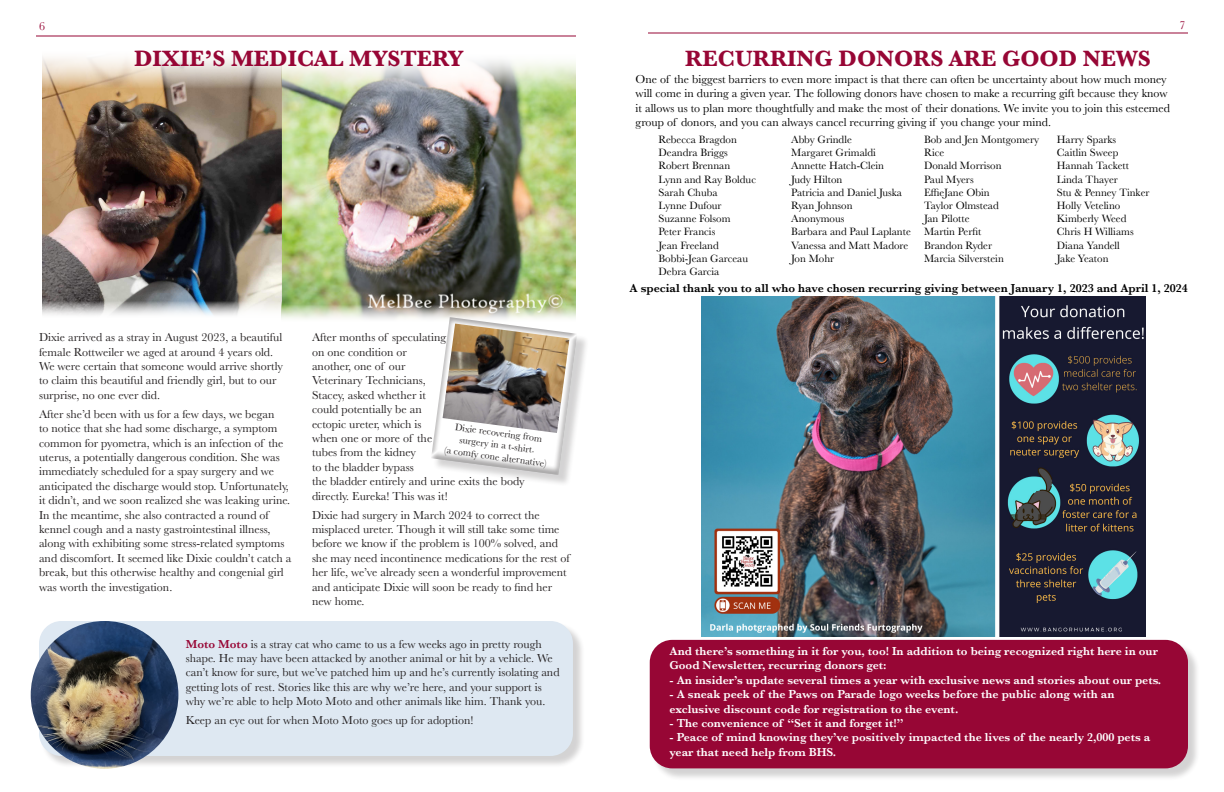
<style>
.page{position:relative;width:1224px;height:792px;background:#fff}
.page>*{position:absolute;margin:0;border:0;box-sizing:border-box;transform-origin:0 0}
.t1{font:700 23px "Baskerville";color:#970635}
.t2{font:12px/14.4px "Baskerville";color:#231f20}
.t3{font:600 12px/14.4px "Baskerville";color:#fff}
.t4{font:12px/14.4px "Baskerville";color:#000}
.t5{font:600 12px "Baskerville";color:#000}
.t6{font:12px "Baskerville";color:#970635}
.t7{font:11px/13.2px "Baskerville";color:#000}
.t8{font:10px/12px "Baskerville";color:#231f20;text-align:center}
.s1{font-weight:600;color:#970635}
</style>
<div class="page">
<img style="left:282px;top:60px;width:293px;height:259px">
<img style="left:42px;top:57px;width:240px;height:262px">
<hr style="left:36px;top:36px;width:540px;height:1px;background:#970635">
<hr style="left:648px;top:32px;width:540px;height:2px;background:#970635">
<div style="left:41px;top:622px;width:545px;height:147px;background:#231f20;opacity:.2"></div>
<div style="left:39px;top:621px;width:534px;height:135px;background:#dee8f2;border-radius:22px"></div>
<div style="left:433px;top:319px;width:156px;height:168px;background:#231f20;opacity:.2"></div>
<svg style="left:430px;top:316px;width:149px;height:160px"></svg>
<img style="left:443px;top:324px;width:126px;height:109px">
<img style="left:31px;top:621px;width:147px;height:148px;border-radius:74px">
<img style="left:702px;top:297px;width:443px;height:339px">
<div style="left:651px;top:641px;width:550px;height:140px;background:#231f20;opacity:.2"></div>
<div style="left:650px;top:640px;width:538px;height:128px;background:#970635;border-radius:23px"></div>
<p class="t6" style="left:39px;top:18px;width:7px">6</p>
<p class="t6" style="left:1180px;top:17px;width:7px">7</p>
<p class="t1" style="left:134px;top:43px;width:331px">DIXIE’S MEDICAL MYSTERY</p>
<p class="t1" style="left:685px;top:43px;width:467px">RECURRING DONORS ARE GOOD NEWS</p>
<p class="t4" style="left:636px;top:72px;width:536px">One of the biggest barriers to even more impact is that there can often be uncertainty about how much money will come in during a given year. The following donors have chosen to make a recurring gift because they know it allows us to plan more thoughtfully and make the most of their donations. We invite you to join this esteemed group of donors, and you can always cancel recurring giving if you change your mind.</p>
<p class="t7" style="left:659px;top:133px;width:80px">Rebecca Bragdon</p>
<p class="t7" style="left:659px;top:146px;width:71px">Deandra Briggs</p>
<p class="t7" style="left:659px;top:159px;width:73px">Robert Brennan</p>
<p class="t7" style="left:659px;top:173px;width:99px">Lynn and Ray Bolduc</p>
<p class="t7" style="left:659px;top:186px;width:61px">Sarah Chuba</p>
<p class="t7" style="left:659px;top:199px;width:65px">Lynne Dufour</p>
<p class="t7" style="left:659px;top:212px;width:73px">Suzanne Folsom</p>
<p class="t7" style="left:659px;top:225px;width:58px">Peter Francis</p>
<p class="t7" style="left:659px;top:239px;width:62px">Jean Freeland</p>
<p class="t7" style="left:659px;top:252px;width:91px">Bobbi-Jean Garceau</p>
<p class="t7" style="left:659px;top:265px;width:62px">Debra Garcia</p>
<p class="t7" style="left:791px;top:133px;width:62px">Abby Grindle</p>
<p class="t7" style="left:791px;top:146px;width:86px">Margaret Grimaldi</p>
<p class="t7" style="left:791px;top:159px;width:94px">Annette Hatch-Clein</p>
<p class="t7" style="left:791px;top:173px;width:53px">Judy Hilton</p>
<p class="t7" style="left:791px;top:186px;width:112px">Patricia and Daniel Juska</p>
<p class="t7" style="left:791px;top:199px;width:63px">Ryan Johnson</p>
<p class="t7" style="left:791px;top:212px;width:55px">Anonymous</p>
<p class="t7" style="left:791px;top:225px;width:121px">Barbara and Paul Laplante</p>
<p class="t7" style="left:791px;top:239px;width:119px">Vanessa and Matt Madore</p>
<p class="t7" style="left:791px;top:252px;width:45px">Jon Mohr</p>
<p class="t7" style="left:1057px;top:133px;width:61px">Harry Sparks</p>
<p class="t7" style="left:1057px;top:146px;width:63px">Caitlin Sweep</p>
<p class="t7" style="left:1057px;top:159px;width:74px">Hannah Tackett</p>
<p class="t7" style="left:1057px;top:173px;width:63px">Linda Thayer</p>
<p class="t7" style="left:1057px;top:186px;width:94px">Stu &amp; Penney Tinker</p>
<p class="t7" style="left:1057px;top:199px;width:65px">Holly Vetelino</p>
<p class="t7" style="left:1057px;top:212px;width:71px">Kimberly Weed</p>
<p class="t7" style="left:1057px;top:225px;width:78px">Chris H Williams</p>
<p class="t7" style="left:1057px;top:239px;width:65px">Diana Yandell</p>
<p class="t7" style="left:1057px;top:252px;width:53px">Jake Yeaton</p>
<p class="t7" style="left:924px;top:133px;width:117px">Bob and Jen Montgomery<br>Rice</p>
<p class="t7" style="left:924px;top:159px;width:79px">Donald Morrison</p>
<p class="t7" style="left:924px;top:173px;width:51px">Paul Myers</p>
<p class="t7" style="left:924px;top:186px;width:67px">EffieJane Obin</p>
<p class="t7" style="left:924px;top:199px;width:76px">Taylor Olmstead</p>
<p class="t7" style="left:924px;top:212px;width:47px">Jan Pilotte</p>
<p class="t7" style="left:924px;top:225px;width:59px">Martin Perfit</p>
<p class="t7" style="left:924px;top:239px;width:70px">Brandon Ryder</p>
<p class="t7" style="left:924px;top:252px;width:81px">Marcia Silverstein</p>
<p class="t2" style="left:39px;top:330px;width:246px">Dixie arrived as a stray in August 2023, a beautiful female Rottweiler we aged at around 4 years old.<br>We were certain that someone would arrive shortly to claim this beautiful and friendly girl, but to our surprise, no one ever did.</p>
<p class="t2" style="left:39px;top:407px;width:254px">After she’d been with us for a few days, we began<br>to notice that she had some discharge, a symptom common for pyometra, which is an infection of the uterus, a potentially dangerous condition. She was immediately scheduled for a spay surgery and we anticipated the discharge would stop. Unfortunately, it didn’t, and we soon realized she was leaking urine.<br>In the meantime, she also contracted a round of kennel cough and a nasty gastrointestinal illness, along with exhibiting some stress-related symptoms and discomfort. It seemed like Dixie couldn’t catch a break, but this otherwise healthy and congenial girl was worth the investigation.</p>
<p class="t2" style="left:312px;top:330px;width:214px">After months of speculating<br>on one condition or<br>another, one of our<br>Veterinary Technicians,<br>Stacey, asked whether it<br>could potentially be an<br>ectopic ureter, which is<br>when one or more of the<br>tubes from the kidney<br>to the bladder bypass<br>the bladder entirely and urine exits the body directly. Eureka! This was it!</p>
<p class="t2" style="left:312px;top:508px;width:259px">Dixie had surgery in March 2024 to correct the misplaced ureter. Though it will still take some time before we know if the problem is 100% solved, and she may need incontinence medications for the rest of her life, we’ve already seen a wonderful improvement and anticipate Dixie will soon be ready to find her new home.</p>
<p class="t8" style="left:456px;top:421px;width:89px;rotate:8deg">Dixie recovering from surgery in a t-shirt.</p>
<p class="t8" style="left:445px;top:443px;width:104px;rotate:8deg">(a comfy cone alternative)</p>
<p class="t2" style="left:186px;top:637px;width:375px"><span class="s1">Moto Moto</span> is a stray cat who came to us a few weeks ago in pretty rough shape. He may have been attacked by another animal or hit by a vehicle. We can’t know for sure, but we’ve patched him up and he’s currently isolating and getting lots of rest. Stories like this are why we’re here, and your support is why we’re able to help Moto Moto and other animals like him. Thank you.</p>
<p class="t2" style="left:186px;top:713px;width:289px">Keep an eye out for when Moto Moto goes up for adoption!</p>
<p class="t5" style="left:630px;top:279px;width:560px">A special thank you to all who have chosen recurring giving between January 1, 2023 and April 1, 2024</p>
<p class="t3" style="left:670px;top:644px;width:490px">And there’s something in it for you, too! In addition to being recognized right here in our<br>Good Newsletter, recurring donors get:</p>
<p class="t3" style="left:670px;top:673px;width:493px">- An insider’s update several times a year with exclusive news and stories about our pets.</p>
<p class="t3" style="left:670px;top:687px;width:446px">- A sneak peek of the Paws on Parade logo weeks before the public along with an exclusive discount code for registration to the event.</p>
<p class="t3" style="left:670px;top:716px;width:235px">- The convenience of “Set it and forget it!”</p>
<p class="t3" style="left:670px;top:730px;width:482px">- Peace of mind knowing they’ve positively impacted the lives of the nearly 2,000 pets a year that need help from BHS.</p>
</div>
